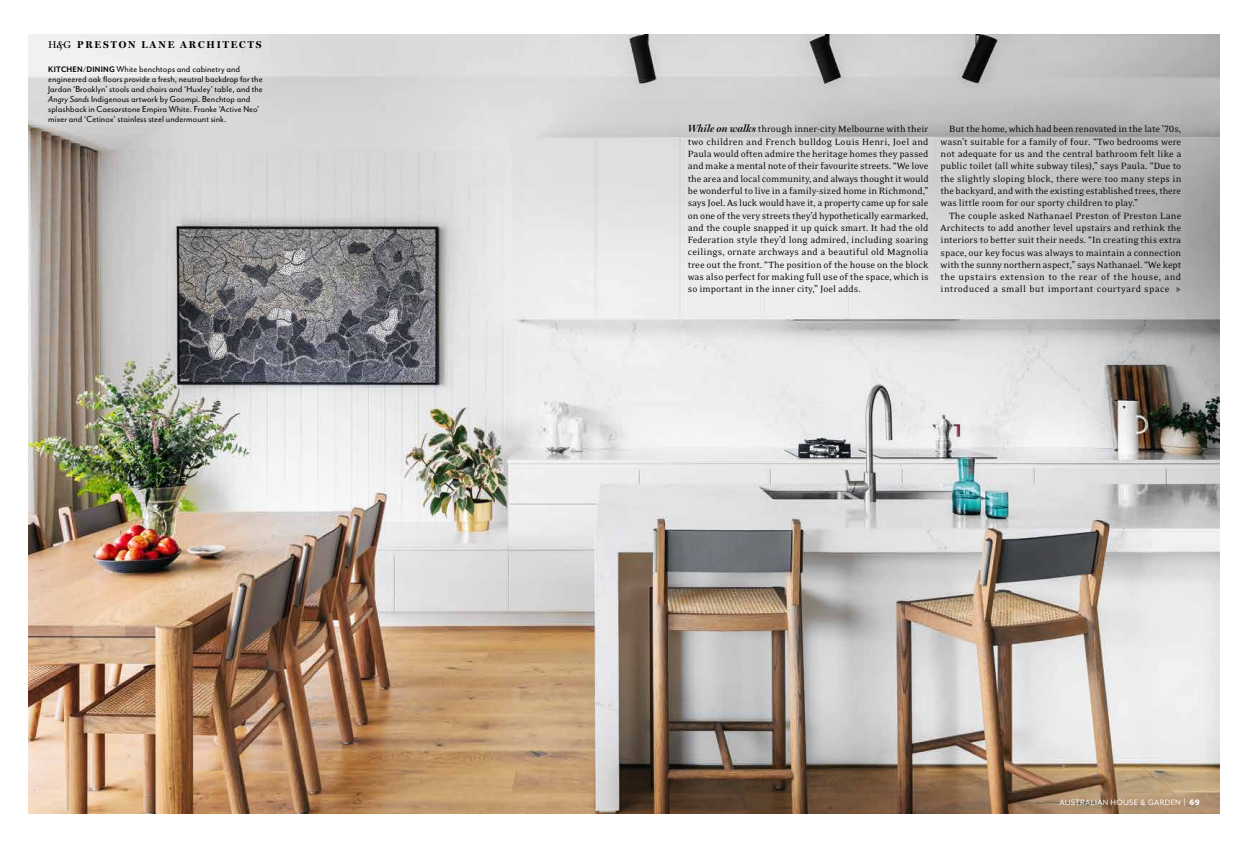
<style>
.page{position:relative;width:1248px;height:842px;background:#fff}
.page>*{position:absolute;margin:0;border:0;box-sizing:border-box;transform-origin:0 0}
.t1{font:10.4px/12.3px "Eidetic Neo OT";color:#000;text-align:justify}
.t2{font:10px/10px "Mr Eaves San OT";letter-spacing:.005em;color:#000;scale:.95 1}
.t3{font:700 10px "Miller Display";letter-spacing:.19em;color:#000}
.t4{font:9px "Mr Eaves Mod OT";letter-spacing:.03em;color:#fff}
.s1{font-weight:400}
.s2{font-weight:600;font-style:italic}
.s3{font-weight:700;font-size:9.2px}
.s4{font-style:italic}
.s5{font-family:"Miller Display";font-weight:600;font-style:italic}
.s6{font-family:"Mr Eaves San OT";font-size:10.4px}
.s7{font-weight:800}
</style>
<div class="page">
<img style="left:28px;top:34px;width:1191px;height:780px">
<svg style="left:1176px;top:287px;width:4px;height:6px"></svg>
<p class="t3" style="left:48px;top:39px;width:215px"><span class="s1">H</span><span class="s2">^</span><span class="s1">G</span> PRESTON LANE ARCHITECTS</p>
<p class="t2" style="left:48px;top:64px;width:227px"><span class="s3">KITCHEN/DINING</span> White benchtops and cabinetry and engineered oak floors provide a fresh, neutral backdrop for the Jardan ‘Brooklyn’ stools and chairs and ‘Huxley’ table, and the <span class="s4">Angry Sands</span> Indigenous artwork by Goompi. Benchtop and splashback in Caesarstone Empira White. Franke ‘Active Neo’ mixer and ‘Cetinox’ stainless steel undermount sink.</p>
<p class="t1" style="left:687px;top:123px;width:242px"><span class="s5">While on walks</span> through inner-city Melbourne with their two children and French bulldog Louis Henri, Joel and Paula would often admire the heritage homes they passed and make a mental note of their favourite streets. “We love the area and local community, and always thought it would be wonderful to live in a family-sized home in Richmond,” says Joel. As luck would have it, a property came up for sale on one of the very streets they’d hypothetically earmarked, and the couple snapped it up quick smart. It had the old Federation style they’d long admired, including soaring ceilings, ornate archways and a beautiful old Magnolia tree out the front. “The position of the house on the block was also perfect for making full use of the space, which is so important in the inner city,” Joel adds.</p>
<p class="t1" style="left:940px;top:123px;width:242px;text-indent:9px">But the home, which had been renovated in the late ’70s, wasn’t suitable for a family of four. “Two bedrooms were not adequate for us and the central bathroom felt like a public toilet (all white subway tiles),” says Paula. “Due to the slightly sloping block, there were too many steps in the backyard, and with the existing established trees, there was little room for our sporty children to play.”</p>
<p class="t1" style="left:940px;top:210px;width:242px;text-indent:9px">The couple asked Nathanael Preston of Preston Lane Architects to add another level upstairs and rethink the interiors to better suit their needs. “In creating this extra space, our key focus was always to maintain a connection with the sunny northern aspect,” says Nathanael. “We kept the upstairs extension to the rear of the house, and introduced a small but important courtyard space</p>
<p class="t4" style="left:1059px;top:798px;width:142px">AUSTRALIAN HOUSE &amp; GARDEN <span class="s6">|</span> <span class="s7">69</span></p>
</div>
